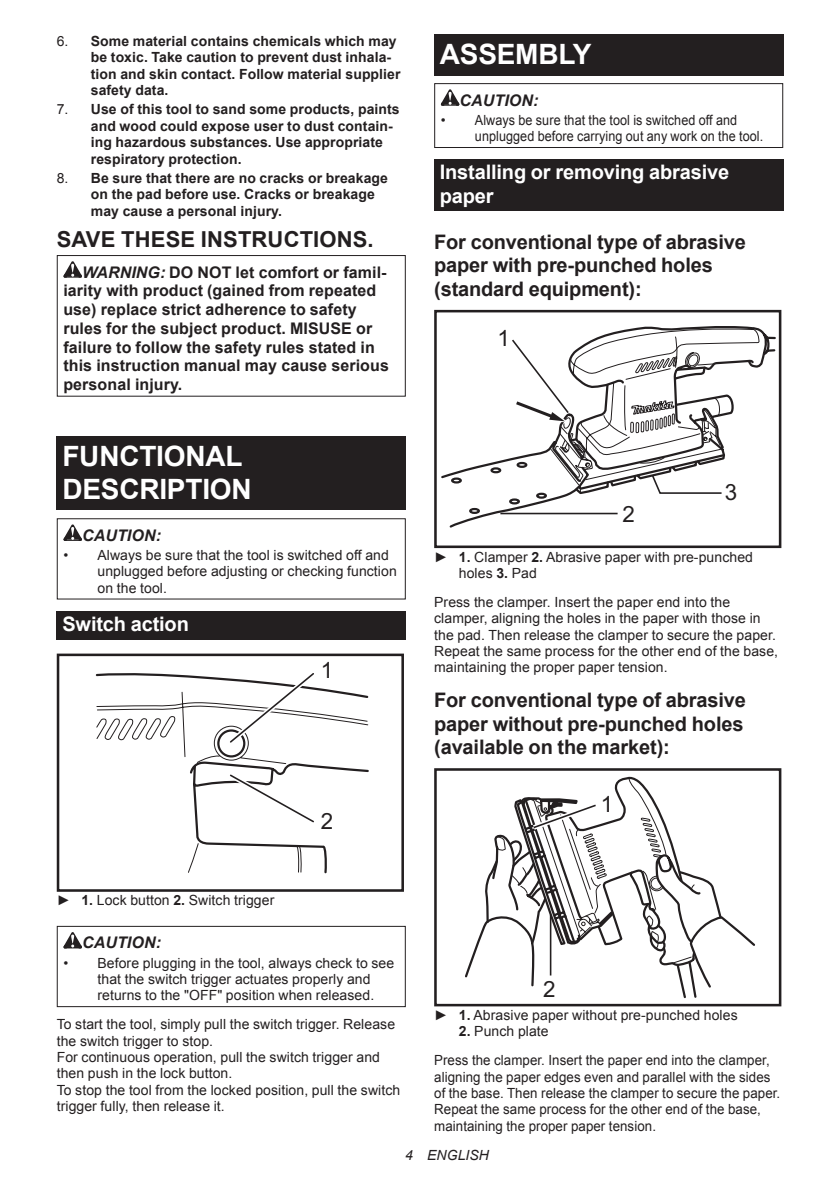
<style>
.page{position:relative;width:840px;height:1191px;background:#fff}
.page>*{position:absolute;margin:0;border:0;box-sizing:border-box;transform-origin:0 0}
.t1{font:700 28px/32.8px "Arial";letter-spacing:-.01em;color:#fff}
.t2{font:22.4px "Arial";color:#231f20}
.t3{font:700 22px "Arial";letter-spacing:.005em;color:#231f20}
.t4{font:700 20px/23.4px "Arial";letter-spacing:-.01em;color:#231f20}
.t5{font:700 20px/23.4px "Arial";letter-spacing:-.01em;color:#fff}
.t6{font:700 16px/18.8px "Arial";letter-spacing:.005em;color:#231f20}
.t7{font:italic 700 16px "Arial";letter-spacing:.005em;color:#231f20}
.t8{font:14px/16.4px "Arial";letter-spacing:.005em;color:#231f20}
.t9{font:700 14px/16.4px "Arial";letter-spacing:.005em;color:#231f20}
.t10{font:14px/16.4px "Arial";letter-spacing:.005em;color:#231f20;scale:.95 1}
.t11{font:italic 14px "Arial";letter-spacing:.005em;color:#231f20}
.s1{font-weight:400}
.s2{font-style:italic}
.s3{font-weight:700}
</style>
<div class="page">
<svg style="left:63px;top:261px;width:19px;height:17px"></svg>
<div style="left:57px;top:255px;width:348px;height:142px;border:1px solid #231f20"></div>
<div style="left:57px;top:436px;width:348px;height:74px;background:#231f20"></div>
<svg style="left:63px;top:524px;width:19px;height:17px"></svg>
<div style="left:57px;top:518px;width:348px;height:81px;border:1px solid #231f20"></div>
<div style="left:57px;top:611px;width:348px;height:28px;background:#231f20"></div>
<svg style="left:95px;top:673px;width:274px;height:201px"></svg>
<div style="left:57px;top:653px;width:347px;height:238px;border:3px solid #231f20"></div>
<svg style="left:63px;top:932px;width:19px;height:16px"></svg>
<div style="left:57px;top:926px;width:348px;height:81px;border:1px solid #231f20"></div>
<div style="left:434px;top:34px;width:348px;height:41px;background:#231f20"></div>
<svg style="left:440px;top:89px;width:19px;height:17px"></svg>
<div style="left:434px;top:83px;width:348px;height:65px;border:1px solid #231f20"></div>
<div style="left:434px;top:159px;width:348px;height:52px;background:#231f20"></div>
<svg style="left:441px;top:326px;width:335px;height:202px"></svg>
<div style="left:434px;top:310px;width:347px;height:238px;border:3px solid #231f20"></div>
<svg style="left:465px;top:776px;width:290px;height:223px"></svg>
<div style="left:434px;top:768px;width:347px;height:238px;border:3px solid #231f20"></div>
<p class="t9" style="left:91px;top:33px;width:311px;text-indent:-34px"><span class="s1">6.</span> Some material contains chemicals which may be toxic. Take caution to prevent dust inhala&shy;tion and skin contact. Follow material supplier safety data.</p>
<p class="t9" style="left:91px;top:102px;width:310px;text-indent:-34px"><span class="s1">7.</span> Use of this tool to sand some products, paints and wood could expose user to dust contain&shy;ing hazardous substances. Use appropriate respiratory protection.</p>
<p class="t9" style="left:91px;top:170px;width:298px;text-indent:-34px"><span class="s1">8.</span> Be sure that there are no cracks or breakage on the pad before use. Cracks or breakage may cause a personal injury.</p>
<h3 class="t3" style="left:57px;top:225px;width:318px">SAVE THESE INSTRUCTIONS.</h3>
<p class="t6" style="left:63px;top:263px;width:327px;text-indent:19px"><span class="s2">WARNING:</span> DO NOT let comfort or famil&shy;iarity with product (gained from repeated use) replace strict adherence to safety rules for the subject product. MISUSE or failure to follow the safety rules stated in this instruction manual may cause serious personal injury.</p>
<h1 class="t1" style="left:62px;top:441px;width:191px">FUNCTIONAL<br>DESCRIPTION</h1>
<p class="t7" style="left:82px;top:524px;width:80px">CAUTION:</p>
<p class="t8" style="left:97px;top:547px;width:300px;text-indent:-34px">• Always be sure that the tool is switched off and unplugged before adjusting or checking function on the tool.</p>
<h3 class="t5" style="left:62px;top:613px;width:128px">Switch action</h3>
<h2 class="t2" style="left:321px;top:655px;width:14px">1</h2>
<h2 class="t2" style="left:321px;top:806px;width:14px">2</h2>
<p class="t8" style="left:57px;top:892px;width:219px">► <span class="s3">1.</span> Lock button <span class="s3">2.</span> Switch trigger</p>
<p class="t7" style="left:82px;top:932px;width:80px">CAUTION:</p>
<p class="t8" style="left:97px;top:954px;width:298px;text-indent:-34px">• Before plugging in the tool, always check to see that the switch trigger actuates properly and returns to the "OFF" position when released.</p>
<p class="t8" style="left:57px;top:1016px;width:345px">To start the tool, simply pull the switch trigger. Release the switch trigger to stop.<br>For continuous operation, pull the switch trigger and then push in the lock button.<br>To stop the tool from the locked position, pull the switch trigger fully, then release it.</p>
<h1 class="t1" style="left:439px;top:38px;width:153px">ASSEMBLY</h1>
<p class="t7" style="left:459px;top:89px;width:80px">CAUTION:</p>
<p class="t8" style="left:474px;top:112px;width:290px;text-indent:-34px">• Always be sure that the tool is switched off and unplugged before carrying out any work on the tool.</p>
<h3 class="t5" style="left:439px;top:161px;width:291px">Installing or removing abrasive paper</h3>
<h3 class="t4" style="left:434px;top:231px;width:313px">For conventional type of abrasive paper with pre-punched holes (standard equipment):</h3>
<h2 class="t2" style="left:497px;top:323px;width:14px">1</h2>
<h2 class="t2" style="left:622px;top:499px;width:14px">2</h2>
<h2 class="t2" style="left:724px;top:477px;width:14px">3</h2>
<p class="t8" style="left:458px;top:548px;width:295px;text-indent:-25px">► <span class="s3">1.</span> Clamper <span class="s3">2.</span> Abrasive paper with pre-punched holes <span class="s3">3.</span> Pad</p>
<p class="t8" style="left:434px;top:594px;width:345px">Press the clamper. Insert the paper end into the clamper, aligning the holes in the paper with those in the pad. Then release the clamper to secure the paper.<br>Repeat the same process for the other end of the base, maintaining the proper paper tension.</p>
<h3 class="t4" style="left:434px;top:689px;width:313px">For conventional type of abrasive paper without pre-punched holes (available on the market):</h3>
<h2 class="t2" style="left:600px;top:789px;width:14px">1</h2>
<h2 class="t2" style="left:543px;top:974px;width:14px">2</h2>
<p class="t8" style="left:434px;top:1007px;width:305px">► <span class="s3">1.</span> Abrasive paper without pre-punched holes</p>
<p class="t8" style="left:434px;top:1017px;width:337px;line-height:28.8px;text-indent:25px"><span class="s3">2.</span> Punch plate<br>Press the clamper. Insert the paper end into the clamper,</p>
<p class="t10" style="left:434px;top:1068px;width:365px">aligning the paper edges even and parallel with the sides of the base. Then release the clamper to secure the paper.<br>Repeat the same process for the other end of the base, maintaining the proper paper tension.</p>
<p class="t11" style="left:405px;top:1146px;width:85px">4 ENGLISH</p>
</div>
